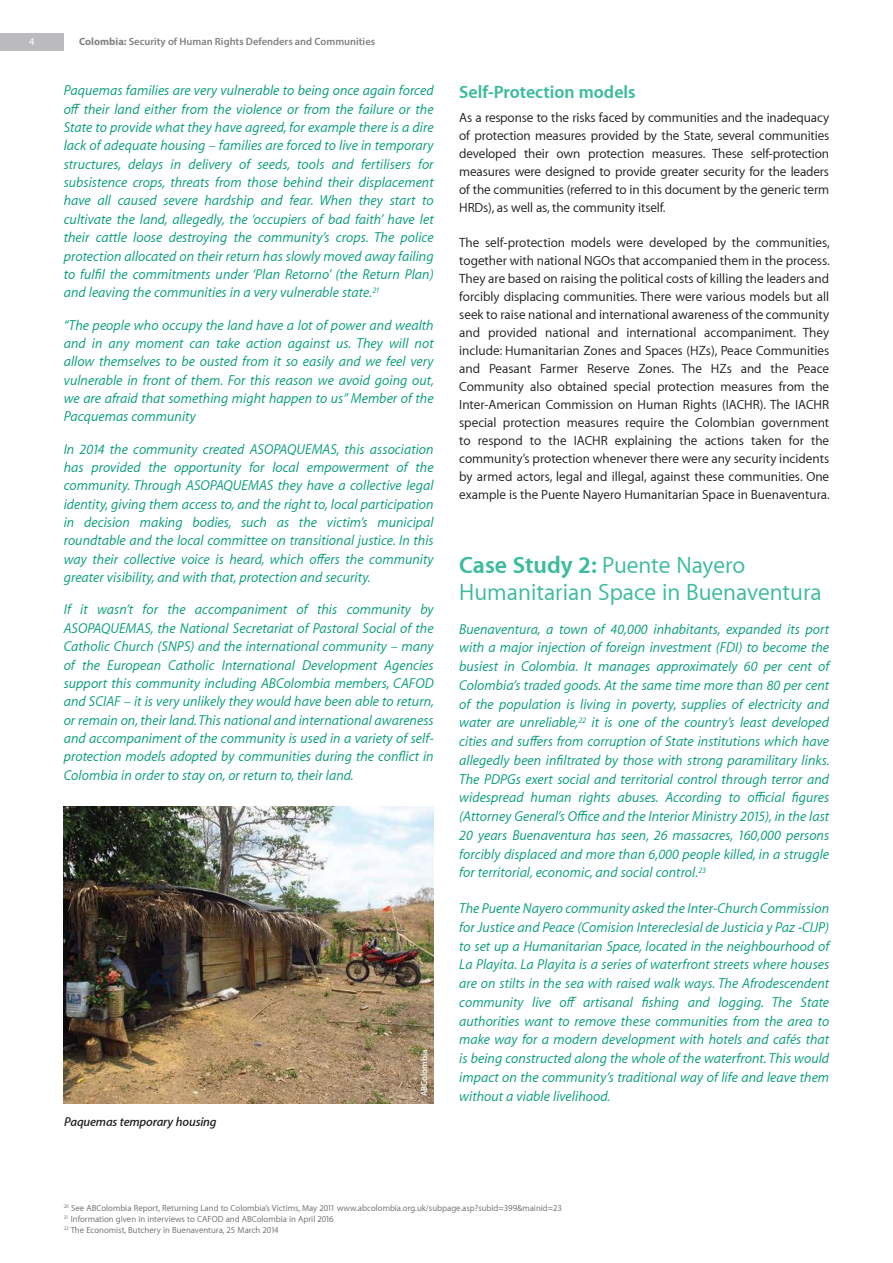
<style>
.page{position:relative;width:893px;height:1263px;background:#fff}
.page>*{position:absolute;margin:0;border:0;box-sizing:border-box;transform-origin:0 0}
.t1{font:24px/27px "Myriad Set Text";color:#3cbb9e}
.t2{font:700 18px "Myriad Set";color:#3cbb9e}
.t3{font:italic 14.25px/18.3px "Myriad Set Text";letter-spacing:.005em;color:#029c78;text-align:justify}
.t4{font:13.5px/18px "Myriad Set Text";letter-spacing:-.01em;color:#221e1f;text-align:justify}
.t5{font:italic 600 12.75px "Myriad Set";letter-spacing:-.01em;color:#221e1f}
.t6{font:600 10.5px "Myriad Pro";color:#808284}
.t7{font:10.5px "Myriad Pro";color:#fff}
.t8{font:9px/11.2px "Myriad Set Text";color:#6c6e70}
.t9{font:600 9px "Myriad Set";color:#fff}
.s1{font-weight:700}
.s2{font-family:"Myriad Set";font-weight:700}
</style>
<div class="page">
<div style="left:0;top:33px;width:64px;height:17px;background:#bbbabc"></div>
<img style="left:64px;top:807px;width:370px;height:296px">
<p class="t7" style="left:29px;top:35px;width:7px">4</p>
<p class="t6" style="left:79px;top:37px;width:298px"><span class="s1">Colombia:</span> Security of Human Rights Defenders and Communities</p>
<p class="t3" style="left:64px;top:81px;width:371px">Paquemas families are very vulnerable to being once again forced off their land either from the violence or from the failure or the State to provide what they have agreed, for example there is a dire lack of adequate housing – families are forced to live in temporary structures, delays in delivery of seeds, tools and fertilisers for subsistence crops, threats from those behind their displacement have all caused severe hardship and fear. When they start to cultivate the land, allegedly, the ‘occupiers of bad faith’ have let their cattle loose destroying the community’s crops. The police protection allocated on their return has slowly moved away failing to fulfil the commitments under ‘Plan Retorno’ (the Return Plan) and leaving the communities in a very vulnerable state.<sup>21</sup></p>
<p class="t3" style="left:64px;top:315px;width:372px">“The people who occupy the land have a lot of power and wealth and in any moment can take action against us. They will not allow themselves to be ousted from it so easily and we feel very vulnerable in front of them. For this reason we avoid going out, we are afraid that something might happen to us” Member of the Pacquemas community</p>
<p class="t3" style="left:64px;top:439px;width:371px">In 2014 the community created ASOPAQUEMAS, this association has provided the opportunity for local empowerment of the community. Through ASOPAQUEMAS they have a collective legal identity, giving them access to, and the right to, local participation in decision making bodies, such as the victim’s municipal roundtable and the local committee on transitional justice. In this way their collective voice is heard, which offers the community greater visibility, and with that, protection and security.</p>
<p class="t3" style="left:64px;top:600px;width:372px">If it wasn’t for the accompaniment of this community by ASOPAQUEMAS, the National Secretariat of Pastoral Social of the Catholic Church (SNPS) and the international community – many of the European Catholic International Development Agencies support this community including ABColombia members, CAFOD and SCIAF – it is very unlikely they would have been able to return, or remain on, their land. This national and international awareness and accompaniment of the community is used in a variety of self&shy;protection models adopted by communities during the conflict in Colombia in order to stay on, or return to, their land.</p>
<p class="t5" style="left:64px;top:1116px;width:154px">Paquemas temporary housing</p>
<p class="t9" style="left:420px;top:1096px;width:48px;rotate:-90deg">ABColombia</p>
<p class="t2" style="left:459px;top:84px;width:178px">Self-Protection models</p>
<p class="t4" style="left:459px;top:109px;width:371px">As a response to the risks faced by communities and the inadequacy of protection measures provided by the State, several communities developed their own protection measures. These self-protection measures were designed to provide greater security for the leaders of the communities (referred to in this document by the generic term HRDs), as well as, the community itself.</p>
<p class="t4" style="left:459px;top:234px;width:372px">The self-protection models were developed by the communities, together with national NGOs that accompanied them in the process.<br>They are based on raising the political costs of killing the leaders and forcibly displacing communities. There were various models but all seek to raise national and international awareness of the community and provided national and international accompaniment. They include: Humanitarian Zones and Spaces (HZs), Peace Communities and Peasant Farmer Reserve Zones. The HZs and the Peace Community also obtained special protection measures from the Inter-American Commission on Human Rights (IACHR). The IACHR special protection measures require the Colombian government to respond to the IACHR explaining the actions taken for the community’s protection whenever there were any security incidents by armed actors, legal and illegal, against these communities. One example is the Puente Nayero Humanitarian Space in Buenaventura.</p>
<h1 class="t1" style="left:459px;top:552px;width:364px"><span class="s2">Case Study 2:</span> Puente Nayero<br>Humanitarian Space in Buenaventura</h1>
<p class="t3" style="left:459px;top:619px;width:372px;line-height:18.8px">Buenaventura, a town of 40,000 inhabitants, expanded its port with a major injection of foreign investment (FDI) to become the busiest in Colombia. It manages approximately 60 per cent of Colombia’s traded goods. At the same time more than 80 per cent of the population is living in poverty, supplies of electricity and water are unreliable,<sup>22</sup> it is one of the country’s least developed cities and suffers from corruption of State institutions which have allegedly been infiltrated by those with strong paramilitary links.<br>The PDPGs exert social and territorial control through terror and widespread human rights abuses. According to official figures (Attorney General’s Office and the Interior Ministry 2015), in the last 20 years Buenaventura has seen, 26 massacres, 160,000 persons forcibly displaced and more than 6,000 people killed, in a struggle for territorial, economic, and social control.<sup>23</sup></p>
<p class="t3" style="left:459px;top:899px;width:371px;line-height:18.8px">The Puente Nayero community asked the Inter-Church Commission for Justice and Peace (Comision Intereclesial de Justicia y Paz -CIJP) to set up a Humanitarian Space, located in the neighbourhood of La Playita. La Playita is a series of waterfront streets where houses are on stilts in the sea with raised walk ways. The Afrodescendent community live off artisanal fishing and logging. The State authorities want to remove these communities from the area to make way for a modern development with hotels and cafés that is being constructed along the whole of the waterfront. This would impact on the community’s traditional way of life and leave them without a viable livelihood.</p>
<p class="t8" style="left:64px;top:1202px;width:500px"><sup>20</sup> See ABColombia Report, Returning Land to Colombia’s Victims, May 2011 www.abcolombia.org.uk/subpage.asp?subid=399&amp;mainid=23<br><sup>21</sup> Information given in interviews to CAFOD and ABColombia in April 2016<br><sup>22</sup> The Economist, Butchery in Buenaventura, 25 March 2014</p>
</div>
